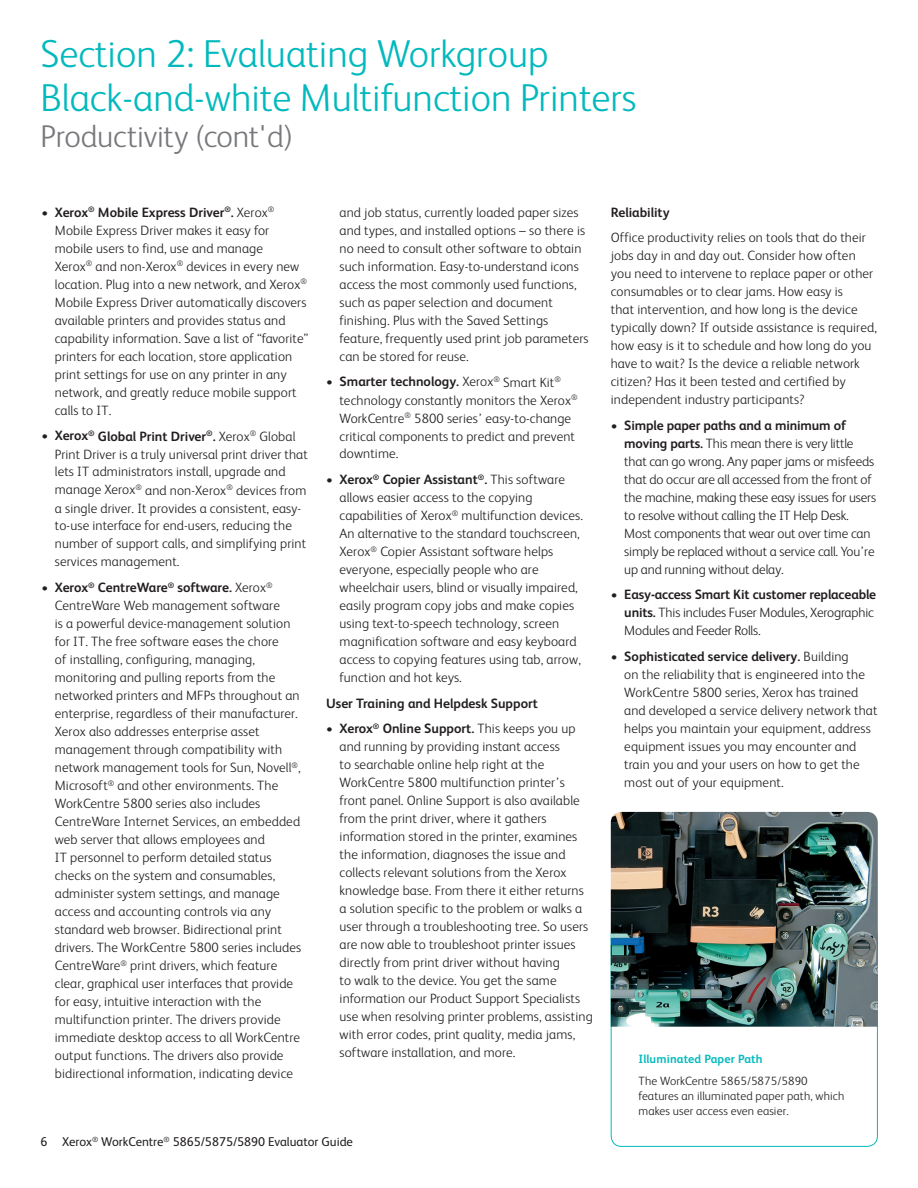
<style>
.page{position:relative;width:918px;height:1188px;background:#fff}
.page>*{position:absolute;margin:0;border:0;box-sizing:border-box;transform-origin:0 0}
.t1{font:300 39px/43.5px "Xerox Sans";color:#03b9bd}
.t2{font:300 31.5px "Xerox Sans";letter-spacing:-.01em;color:#76787b}
.t3{font:300 13.5px/18px "Xerox Sans";letter-spacing:.01em;color:#231f20}
.t4{font:300 13.5px/18px "Xerox Sans";letter-spacing:-.01em;color:#231f20}
.t5{font:700 13.5px "Xerox Sans";color:#231f20}
.t6{font:12.75px "Xerox Sans";color:#231f20}
.t7{font:300 12px/15px "Xerox Sans";letter-spacing:.01em;color:#231f20}
.t8{font:700 12px "Xerox Sans";letter-spacing:.01em;color:#03b9bd}
.s1{font-weight:700}
</style>
<div class="page">
<img style="left:611px;top:812px;width:267px;height:215px">
<h1 class="t1" style="left:40px;top:30px;width:597px">Section 2: Evaluating Workgroup<br>Black-and-white Multifunction Printers</h1>
<h2 class="t2" style="left:40px;top:115px;width:254px">Productivity (cont'd)</h2>
<p class="t3" style="left:55px;top:203px;width:255px;text-indent:-14px">• <span class="s1">Xerox</span><sup>®</sup> <span class="s1">Mobile Express Driver</span><sup>®</sup><span class="s1">.</span> Xerox<sup>® </sup>Mobile Express Driver makes it easy for mobile users to find, use and manage<br>Xerox<sup>®</sup> and non-Xerox<sup>®</sup> devices in every new location. Plug into a new network, and Xerox<sup>® </sup>Mobile Express Driver automatically discovers available printers and provides status and capability information. Save a list of “favorite” printers for each location, store application print settings for use on any printer in any network, and greatly reduce mobile support calls to IT.</p>
<p class="t3" style="left:55px;top:426px;width:255px;text-indent:-13px">• <span class="s1">Xerox</span><sup>®</sup> <span class="s1">Global Print Driver</span><sup>®</sup><span class="s1">.</span> Xerox<sup>®</sup> Global Print Driver is a truly universal print driver that lets IT administrators install, upgrade and manage Xerox<sup>®</sup> and non-Xerox<sup>®</sup> devices from a single driver. It provides a consistent, easy&shy;to-use interface for end-users, reducing the number of support calls, and simplifying print services management.</p>
<p class="t3" style="left:55px;top:578px;width:248px;text-indent:-13px">• <span class="s1">Xerox</span><sup>®</sup> <span class="s1">CentreWare</span><sup>®</sup> <span class="s1">software.</span> Xerox<sup>® </sup>CentreWare Web management software<br>is a powerful device-management solution for IT. The free software eases the chore<br>of installing, configuring, managing, monitoring and pulling reports from the networked printers and MFPs throughout an enterprise, regardless of their manufacturer.<br>Xerox also addresses enterprise asset management through compatibility with network management tools for Sun, Novell<sup>®</sup>, Microsoft<sup>®</sup> and other environments. The WorkCentre 5800 series also includes CentreWare Internet Services, an embedded web server that allows employees and<br>IT personnel to perform detailed status checks on the system and consumables, administer system settings, and manage access and accounting controls via any standard web browser. Bidirectional print drivers. The WorkCentre 5800 series includes CentreWare<sup>®</sup> print drivers, which feature clear, graphical user interfaces that provide for easy, intuitive interaction with the multifunction printer. The drivers provide immediate desktop access to all WorkCentre output functions. The drivers also provide bidirectional information, indicating device</p>
<p class="t3" style="left:340px;top:203px;width:251px">and job status, currently loaded paper sizes and types, and installed options – so there is no need to consult other software to obtain such information. Easy-to-understand icons access the most commonly used functions, such as paper selection and document finishing. Plus with the Saved Settings feature, frequently used print job parameters can be stored for reuse.</p>
<p class="t3" style="left:340px;top:372px;width:240px;text-indent:-13px">• <span class="s1">Smarter technology.</span> Xerox<sup>®</sup> Smart Kit<sup>® </sup>technology constantly monitors the Xerox<sup>® </sup>WorkCentre<sup>®</sup> 5800 series’ easy-to-change critical components to predict and prevent downtime.</p>
<p class="t3" style="left:340px;top:470px;width:245px;text-indent:-13px">• <span class="s1">Xerox</span><sup>®</sup> <span class="s1">Copier Assistant</span><sup>®</sup><span class="s1">.</span> This software allows easier access to the copying capabilities of Xerox<sup>®</sup> multifunction devices.<br>An alternative to the standard touchscreen, Xerox<sup>®</sup> Copier Assistant software helps everyone, especially people who are wheelchair users, blind or visually impaired, easily program copy jobs and make copies using text-to-speech technology, screen magnification software and easy keyboard access to copying features using tab, arrow, function and hot keys.</p>
<p class="t5" style="left:326px;top:694px;width:213px">User Training and Helpdesk Support</p>
<p class="t3" style="left:340px;top:719px;width:255px;text-indent:-14px">• <span class="s1">Xerox</span><sup>®</sup> <span class="s1">Online Support.</span> This keeps you up and running by providing instant access<br>to searchable online help right at the WorkCentre 5800 multifunction printer’s front panel. Online Support is also available from the print driver, where it gathers information stored in the printer, examines the information, diagnoses the issue and collects relevant solutions from the Xerox knowledge base. From there it either returns a solution specific to the problem or walks a user through a troubleshooting tree. So users are now able to troubleshoot printer issues directly from print driver without having<br>to walk to the device. You get the same information our Product Support Specialists use when resolving printer problems, assisting with error codes, print quality, media jams, software installation, and more.</p>
<p class="t6" style="left:40px;top:1133px;width:314px">6 Xerox<sup>®</sup> WorkCentre<sup>®</sup> 5865/5875/5890 Evaluator Guide</p>
<p class="t5" style="left:611px;top:203px;width:60px">Reliability</p>
<p class="t3" style="left:611px;top:228px;width:268px">Office productivity relies on tools that do their jobs day in and day out. Consider how often you need to intervene to replace paper or other consumables or to clear jams. How easy is<br>that intervention, and how long is the device typically down? If outside assistance is required, how easy is it to schedule and how long do you have to wait? Is the device a reliable network citizen? Has it been tested and certified by independent industry participants?</p>
<p class="t4" style="left:624px;top:416px;width:253px;text-indent:-14px">• <span class="s1">Simple paper paths and a minimum of moving parts.</span> This mean there is very little that can go wrong. Any paper jams or misfeeds that do occur are all accessed from the front of the machine, making these easy issues for users to resolve without calling the IT Help Desk.<br>Most components that wear out over time can simply be replaced without a service call. You’re up and running without delay.</p>
<p class="t4" style="left:624px;top:585px;width:253px;text-indent:-14px">• <span class="s1">Easy-access Smart Kit customer replaceable units.</span> This includes Fuser Modules, Xerographic<br>Modules and Feeder Rolls.</p>
<p class="t3" style="left:624px;top:647px;width:255px;text-indent:-14px">• <span class="s1">Sophisticated service delivery.</span> Building<br>on the reliability that is engineered into the WorkCentre 5800 series, Xerox has trained and developed a service delivery network that helps you maintain your equipment, address equipment issues you may encounter and train you and your users on how to get the most out of your equipment.</p>
<p class="t8" style="left:639px;top:1051px;width:126px">Illuminated Paper Path</p>
<p class="t7" style="left:639px;top:1073px;width:207px">The WorkCentre 5865/5875/5890 features an illuminated paper path, which makes user access even easier.</p>
</div>
